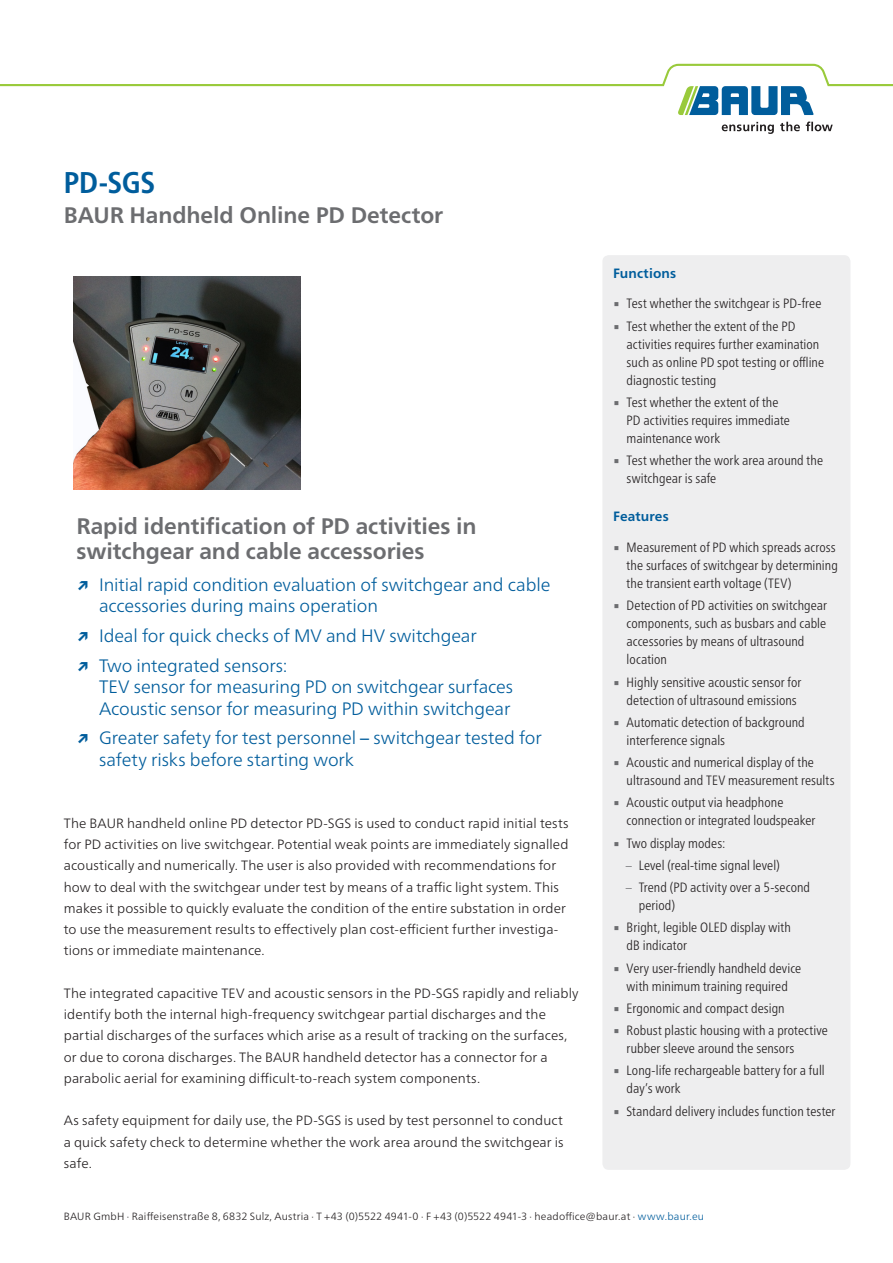
<style>
.page{position:relative;width:893px;height:1263px;background:#fff}
.page>*{position:absolute;margin:0;border:0;box-sizing:border-box;transform-origin:0 0}
.DB_-_Titel_Produktna{font:700 condensed 30px "Frutiger Neue LTW1 G";color:#005d9c}
.DB_-_Aufzählung_USP{font:700 22.5px/25.5px "Frutiger Neue LTW1 G";letter-spacing:-.005em;color:#6c6d70}
.DB_-_Titel_Produktbe{font:700 22.5px "Frutiger Neue LTW1 G";letter-spacing:-.005em;color:#6c6d70}
.t1{font:300 18px/21.3px "Frutiger Neue LTW1 G";letter-spacing:-.005em;color:#005d9c}
.t2{font:300 condensed 13.5px/18px "Frutiger Neue LTW1 G";letter-spacing:.005em;color:#231f20}
.DB___Fließtext{font:300 13.5px/21.3px "Frutiger Neue LTW1 G";letter-spacing:.005em;color:#231f20}
.DB_-_Condensed_Übers{font:700 13.5px "Frutiger Neue LTW1 G";letter-spacing:.01em;color:#005d9c}
.DB_-_Fußnote{font:300 10.5px "Frutiger Neue LTW1 G";letter-spacing:.015em;color:#231f20}
.s1{font-weight:700}
.s2{font-weight:400;font-stretch:condensed}
.s3{font-family:"Lucida Sans Unicode";font-weight:400;font-stretch:normal;color:#6c6d70}
.s4{color:#6c6d70}
.s5{color:#005d9c}
</style>
<div class="page">
<svg style="left:722px;top:122px;width:52px;height:12px"></svg>
<svg style="left:780px;top:122px;width:20px;height:9px"></svg>
<svg style="left:806px;top:122px;width:27px;height:9px"></svg>
<svg style="left:0;top:64px;width:893px;height:51px"></svg>
<div style="left:602px;top:255px;width:248px;height:915px;background:#eeeeef;border-radius:6px"></div>
<img style="left:73px;top:276px;width:227px;height:213px">
<p class="DB_-_Titel_Produktna" style="left:64px;top:160px;width:93px">PD-SGS</p>
<p class="DB_-_Titel_Produktbe" style="left:64px;top:199px;width:381px">BAUR Handheld Online PD Detector</p>
<p class="DB_-_Aufzählung_USP" style="left:77px;top:512px;width:402px">Rapid identification of PD activities in switchgear and cable accessories</p>
<p class="t1" style="left:99px;top:573px;width:453px;text-indent:-22px"><span class="s1">↗</span> Initial rapid condition evaluation of switchgear and cable accessories during mains operation</p>
<p class="t1" style="left:77px;top:624px;width:402px"><span class="s1">↗</span> Ideal for quick checks of MV and HV switchgear</p>
<p class="t1" style="left:99px;top:654px;width:416px;text-indent:-22px"><span class="s1">↗</span> Two integrated sensors:<br>TEV sensor for measuring PD on switchgear surfaces<br>Acoustic sensor for measuring PD within switchgear</p>
<p class="t1" style="left:99px;top:726px;width:444px;text-indent:-22px"><span class="s1">↗</span> Greater safety for test personnel <span class="s2">–</span> switchgear tested for safety risks before starting work</p>
<p class="DB___Fließtext" style="left:64px;top:811px;width:506px">The BAUR handheld online PD detector PD-SGS is used to conduct rapid initial tests for PD activities on live switchgear. Potential weak points are immediately signalled acoustically and numerically. The user is also provided with recommendations for how to deal with the switchgear under test by means of a traffic light system. This makes it possible to quickly evaluate the condition of the entire substation in order to use the measurement results to effectively plan cost-efficient further investiga&shy;tions or immediate maintenance.</p>
<p class="DB___Fließtext" style="left:64px;top:981px;width:516px">The integrated capacitive TEV and acoustic sensors in the PD-SGS rapidly and reliably identify both the internal high-frequency switchgear partial discharges and the partial discharges of the surfaces which arise as a result of tracking on the surfaces, or due to corona discharges. The BAUR handheld detector has a connector for a parabolic aerial for examining difficult-to-reach system components.</p>
<p class="DB___Fließtext" style="left:64px;top:1109px;width:501px;text-align:justify">As safety equipment for daily use, the PD-SGS is used by test personnel to conduct a quick safety check to determine whether the work area around the switchgear is safe.</p>
<p class="DB_-_Condensed_Übers" style="left:613px;top:263px;width:65px">Functions</p>
<p class="t2" style="left:613px;top:294px;width:210px"><span class="s3">▪</span> Test whether the switchgear is PD-free</p>
<p class="t2" style="left:627px;top:316px;width:199px;text-indent:-14px"><span class="s3">▪</span> Test whether the extent of the PD activities requires further examination such as online PD spot testing or offline diagnostic testing</p>
<p class="t2" style="left:627px;top:392px;width:165px;text-indent:-14px"><span class="s3">▪</span> Test whether the extent of the<br>PD activities requires immediate maintenance work</p>
<p class="t2" style="left:627px;top:450px;width:198px;text-indent:-14px"><span class="s3">▪</span> Test whether the work area around the switchgear is safe</p>
<p class="DB_-_Condensed_Übers" style="left:613px;top:507px;width:57px">Features</p>
<p class="t2" style="left:627px;top:537px;width:213px;text-indent:-14px"><span class="s3">▪</span> Measurement of PD which spreads across the surfaces of switchgear by determining the transient earth voltage (TEV)</p>
<p class="t2" style="left:627px;top:596px;width:202px;text-indent:-14px"><span class="s3">▪</span> Detection of PD activities on switchgear components, such as busbars and cable accessories by means of ultrasound location</p>
<p class="t2" style="left:627px;top:672px;width:176px;text-indent:-14px"><span class="s3">▪</span> Highly sensitive acoustic sensor for detection of ultrasound emissions</p>
<p class="t2" style="left:627px;top:712px;width:180px;text-indent:-14px"><span class="s3">▪</span> Automatic detection of background interference signals</p>
<p class="t2" style="left:627px;top:752px;width:209px;text-indent:-14px"><span class="s3">▪</span> Acoustic and numerical display of the ultrasound and TEV measurement results</p>
<p class="t2" style="left:627px;top:793px;width:190px;text-indent:-14px"><span class="s3">▪</span> Acoustic output via headphone connection or integrated loudspeaker</p>
<p class="t2" style="left:613px;top:833px;width:114px"><span class="s3">▪</span> Two display modes:</p>
<p class="t2" style="left:626px;top:855px;width:156px"><span class="s4">–</span> Level (real-time signal level)</p>
<p class="t2" style="left:639px;top:877px;width:173px;text-indent:-13px"><span class="s4">–</span> Trend (PD activity over a 5-second period)</p>
<p class="t2" style="left:627px;top:918px;width:166px;text-indent:-14px"><span class="s3">▪</span> Bright, legible OLED display with dB indicator</p>
<p class="t2" style="left:613px;top:958px;width:190px;text-align:center"><span class="s3">▪</span> Very user-friendly handheld device with minimum training required</p>
<p class="t2" style="left:613px;top:998px;width:173px"><span class="s3">▪</span> Ergonomic and compact design</p>
<p class="t2" style="left:627px;top:1020px;width:203px;text-indent:-14px"><span class="s3">▪</span> Robust plastic housing with a protective rubber sleeve around the sensors</p>
<p class="t2" style="left:627px;top:1061px;width:200px;text-indent:-14px"><span class="s3">▪</span> Long-life rechargeable battery for a full day’s work</p>
<p class="t2" style="left:613px;top:1101px;width:224px"><span class="s3">▪</span> Standard delivery includes function tester</p>
<p class="DB_-_Fußnote" style="left:64px;top:1208px;width:642px">BAUR GmbH · Raiffeisenstraße 8, 6832 Sulz, Austria · T +43 (0)5522 4941-0 · F +43 (0)5522 4941-3 · headoffice@baur.at · <span class="s5">www.baur.eu</span></p>
</div>
